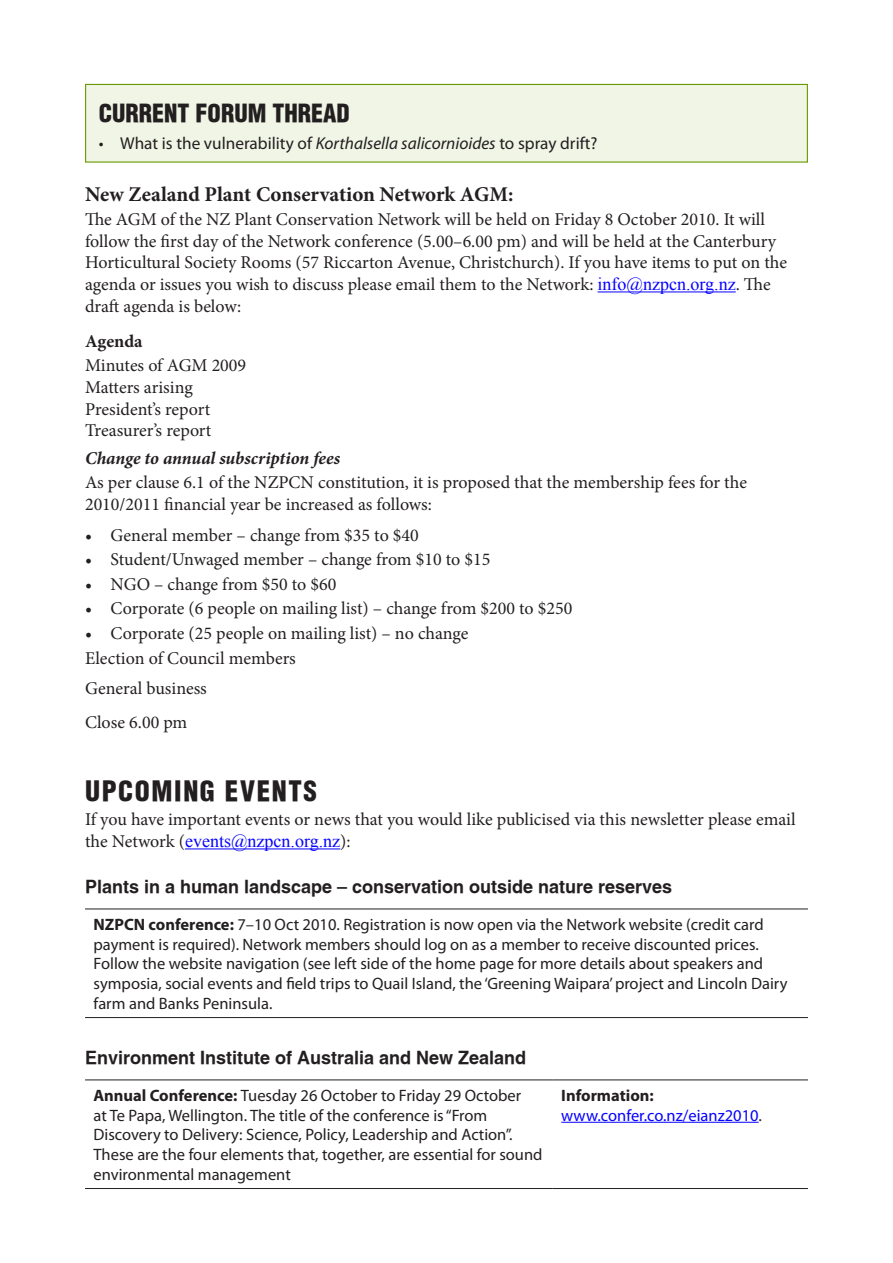
<style>
.page{position:relative;width:893px;height:1263px;background:#fff}
.page>*{position:absolute;margin:0;border:0;box-sizing:border-box;transform-origin:0 0}
.Events_heading{font:900 condensed 27px "Helvetica Maori";letter-spacing:.06em;color:#231f20}
.t1{font:900 condensed 24px "Helvetica Maori";color:#231f20}
.Heading_1_Newsletter{font:700 21px "Minion Pro";color:#231f20}
.Normal_Newsletter_bo{font:18px/21.6px "Minion Pro";color:#231f20}
.Bullet{font:18px "Minion Pro";letter-spacing:-.005em;color:#231f20}
.Event_organisation{font:700 18px "Helvetica Maori";color:#231f20}
.Heading_4{font:italic 700 18px "Minion Pro";letter-spacing:-.005em;color:#231f20}
.Heading_3{font:700 18px "Minion Pro";color:#231f20}
.t2{font:17.25px "Myriad Pro";color:#231f20}
.Event{font:16.5px/19.8px "Myriad Pro";color:#231f20}
.Event-2{font:16.5px/19.8px "Myriad Pro";color:#0600ff}
.s1{font-style:italic}
.s2{font-family:"Times New Roman";color:#0600ff}
.s3{font-weight:700}
.s4{font-weight:700;color:#231f20}
.s5{color:#231f20}
</style>
<div class="page">
<hr style="left:597px;top:291px;width:139px;height:1px;background:#0600ff">
<hr style="left:185px;top:848px;width:155px;height:1px;background:#0600ff">
<div style="left:86px;top:84px;width:721px;height:78px;background:#f0f5e6"></div>
<div style="left:85px;top:84px;width:723px;height:79px;border:1px solid #699b00"></div>
<hr style="left:85px;top:908px;width:723px;height:1px;background:#231f20">
<hr style="left:85px;top:1017px;width:723px;height:1px;background:#231f20">
<hr style="left:85px;top:1079px;width:468px;height:1px;background:#231f20">
<hr style="left:553px;top:1079px;width:255px;height:1px;background:#231f20">
<hr style="left:85px;top:1188px;width:468px;height:1px;background:#231f20">
<hr style="left:553px;top:1188px;width:255px;height:1px;background:#231f20">
<hr style="left:561px;top:1122px;width:198px;height:1px;background:#0600ff">
<p class="t1" style="left:99px;top:98px;width:252px">CURRENT FORUM THREAD</p>
<p class="t2" style="left:99px;top:132px;width:500px">• What is the vulnerability of <span class="s1">Korthalsella salicornioides</span> to spray drift?</p>
<p class="Heading_1_Newsletter" style="left:85px;top:179px;width:430px">New Zealand Plant Conservation Network AGM:</p>
<p class="Normal_Newsletter_bo" style="left:85px;top:209px;width:704px">The AGM of the NZ Plant Conservation Network will be held on Friday 8 October 2010. It will follow the first day of the Network conference (5.00–6.00 pm) and will be held at the Canterbury Horticultural Society Rooms (57 Riccarton Avenue, Christchurch). If you have items to put on the agenda or issues you wish to discuss please email them to the Network: <span class="s2">info@nzpcn.org.nz</span>. The draft agenda is below:</p>
<p class="Heading_3" style="left:85px;top:328px;width:59px">Agenda</p>
<p class="Normal_Newsletter_bo" style="left:85px;top:355px;width:163px">Minutes of AGM 2009<br>Matters arising<br>President’s report<br>Treasurer’s report</p>
<p class="Heading_4" style="left:85px;top:445px;width:256px">Change to annual subscription fees</p>
<p class="Normal_Newsletter_bo" style="left:85px;top:472px;width:663px">As per clause 6.1 of the NZPCN constitution, it is proposed that the membership fees for the<br>2010/2011 financial year be increased as follows:</p>
<p class="Bullet" style="left:85px;top:523px;width:335px">• General member – change from $35 to $40</p>
<p class="Bullet" style="left:85px;top:547px;width:407px">• Student/Unwaged member – change from $10 to $15</p>
<p class="Bullet" style="left:85px;top:572px;width:253px">• NGO – change from $50 to $60</p>
<p class="Bullet" style="left:85px;top:596px;width:489px">• Corporate (6 people on mailing list) – change from $200 to $250</p>
<p class="Bullet" style="left:85px;top:621px;width:385px">• Corporate (25 people on mailing list) – no change</p>
<p class="Normal_Newsletter_bo" style="left:85px;top:647px;width:212px">Election of Council members</p>
<p class="Normal_Newsletter_bo" style="left:85px;top:678px;width:123px">General business</p>
<p class="Normal_Newsletter_bo" style="left:85px;top:712px;width:104px">Close 6.00 pm</p>
<p class="Events_heading" style="left:85px;top:774px;width:234px">UPCOMING EVENTS</p>
<p class="Normal_Newsletter_bo" style="left:85px;top:809px;width:712px">If you have important events or news that you would like publicised via this newsletter please email the Network (<span class="s2">events@nzpcn.org.nz</span>):</p>
<p class="Event_organisation" style="left:85px;top:875px;width:589px">Plants in a human landscape – conservation outside nature reserves</p>
<p class="Event" style="left:94px;top:914px;width:695px"><span class="s3">NZPCN conference:</span> 7–10 Oct 2010. Registration is now open via the Network website (credit card payment is required). Network members should log on as a member to receive discounted prices.<br>Follow the website navigation (see left side of the home page for more details about speakers and symposia, social events and field trips to Quail Island, the ‘Greening Waipara’ project and Lincoln Dairy farm and Banks Peninsula.</p>
<p class="Event_organisation" style="left:85px;top:1046px;width:443px">Environment Institute of Australia and New Zealand</p>
<p class="Event" style="left:94px;top:1085px;width:450px"><span class="s3">Annual Conference:</span> Tuesday 26 October to Friday 29 October<br>at Te Papa, Wellington. The title of the conference is “From Discovery to Delivery: Science, Policy, Leadership and Action”.<br>These are the four elements that, together, are essential for sound environmental management</p>
<p class="Event-2" style="left:561px;top:1085px;width:202px"><span class="s4">Information: </span>www.confer.co.nz/eianz2010<span class="s5">.</span></p>
</div>
